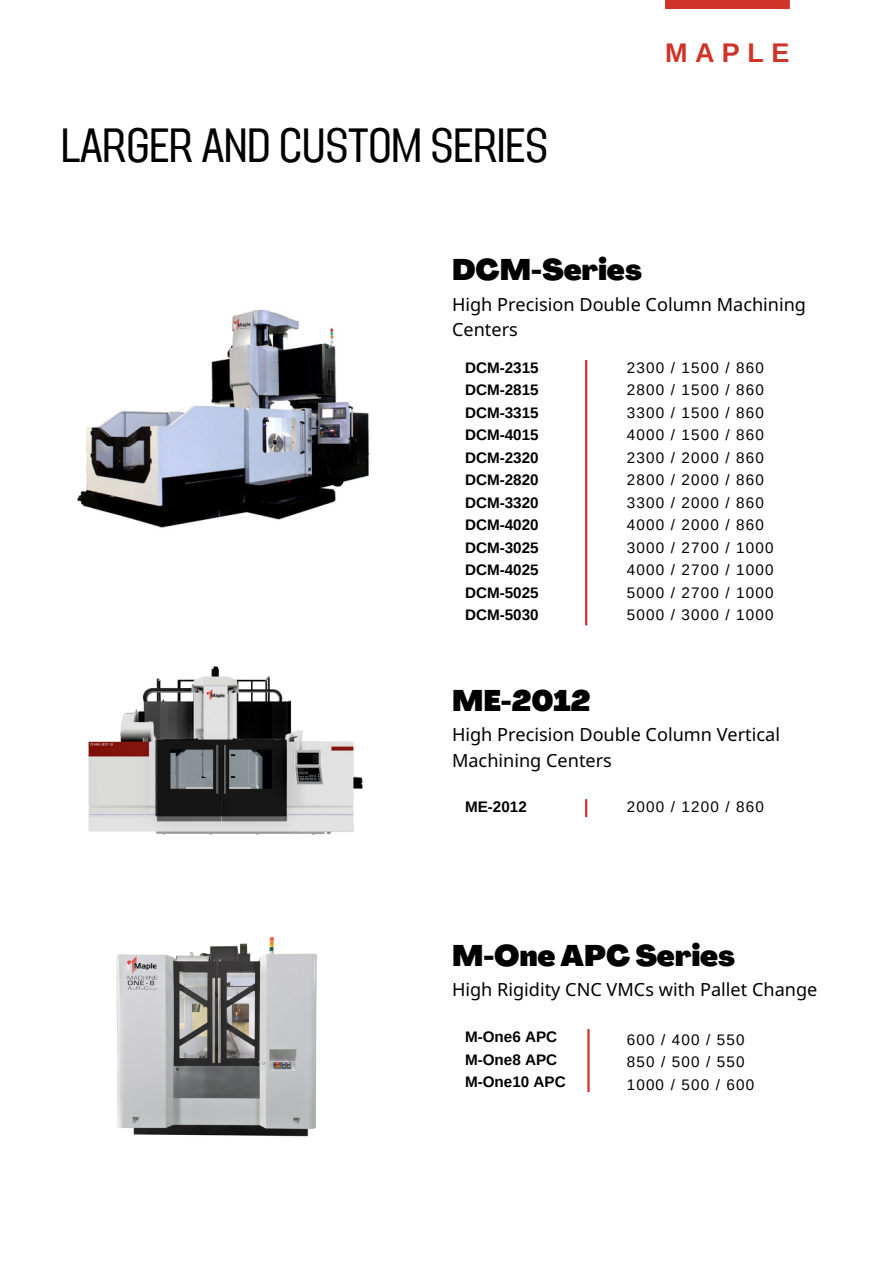
<style>
.page{position:relative;width:893px;height:1264px;background:#fff}
.page>*{position:absolute;margin:0;border:0;box-sizing:border-box;transform-origin:0 0}
.t1{font:48px "Adirek Sans 400";color:#000}
.t2{font:900 29.25px "Agrandir";color:#000}
.t3{font:700 27px "Arimo";color:#d03327}
.t4{font:18.15px/25px "Noto Sans";color:#000}
.t5{font:15.3px/22.5px "Arimo";letter-spacing:.075em;color:#000}
.t6{font:700 15.3px/22.5px "Arimo";color:#000;text-align:justify}
</style>
<div class="page">
<div style="left:665px;top:0;width:124px;height:9px;background:#d03327"></div>
<img style="left:77px;top:309px;width:293px;height:219px">
<img style="left:88px;top:666px;width:275px;height:169px">
<img style="left:116px;top:936px;width:201px;height:201px">
<hr style="left:585px;top:360px;width:2px;height:265px;background:#d03327">
<svg style="left:585px;top:799px;width:2px;height:18px"></svg>
<hr style="left:587px;top:1029px;width:2px;height:63px;background:#d03327">
<h1 class="t1" style="left:61px;top:117px;width:488px">LARGER AND CUSTOM SERIES</h1>
<h3 class="t3" style="left:665px;top:37px;width:126px">M A P L E</h3>
<h2 class="t2" style="left:452px;top:258px;width:191px">DCM-Series</h2>
<p class="t4" style="left:452px;top:291px;width:355px">High Precision Double Column Machining<br>Centers</p>
<p class="t6" style="left:465px;top:356px;width:75px">DCM-2315<br>DCM-2815<br>DCM-3315<br>DCM-4015<br>DCM-2320<br>DCM-2820<br>DCM-3320<br>DCM-4020<br>DCM-3025<br>DCM-4025<br>DCM-5025<br>DCM-5030</p>
<p class="t5" style="left:626px;top:356px;width:148px">2300 / 1500 / 860<br>2800 / 1500 / 860<br>3300 / 1500 / 860<br>4000 / 1500 / 860<br>2300 / 2000 / 860<br>2800 / 2000 / 860<br>3300 / 2000 / 860<br>4000 / 2000 / 860<br>3000 / 2700 / 1000<br>4000 / 2700 / 1000<br>5000 / 2700 / 1000<br>5000 / 3000 / 1000</p>
<h2 class="t2" style="left:452px;top:689px;width:140px">ME-2012</h2>
<p class="t4" style="left:452px;top:721px;width:329px">High Precision Double Column Vertical<br>Machining Centers</p>
<p class="t6" style="left:465px;top:796px;width:63px">ME-2012</p>
<p class="t5" style="left:626px;top:795px;width:139px">2000 / 1200 / 860</p>
<h2 class="t2" style="left:452px;top:943px;width:284px">M-One APC Series</h2>
<p class="t4" style="left:452px;top:976px;width:367px">High Rigidity CNC VMCs with Pallet Change</p>
<p class="t6" style="left:465px;top:1025px;width:102px;text-align:left">M-One6 APC<br>M-One8 APC<br>M-One10 APC</p>
<p class="t5" style="left:626px;top:1028px;width:129px">600 / 400 / 550<br>850 / 500 / 550<br>1000 / 500 / 600</p>
</div>
